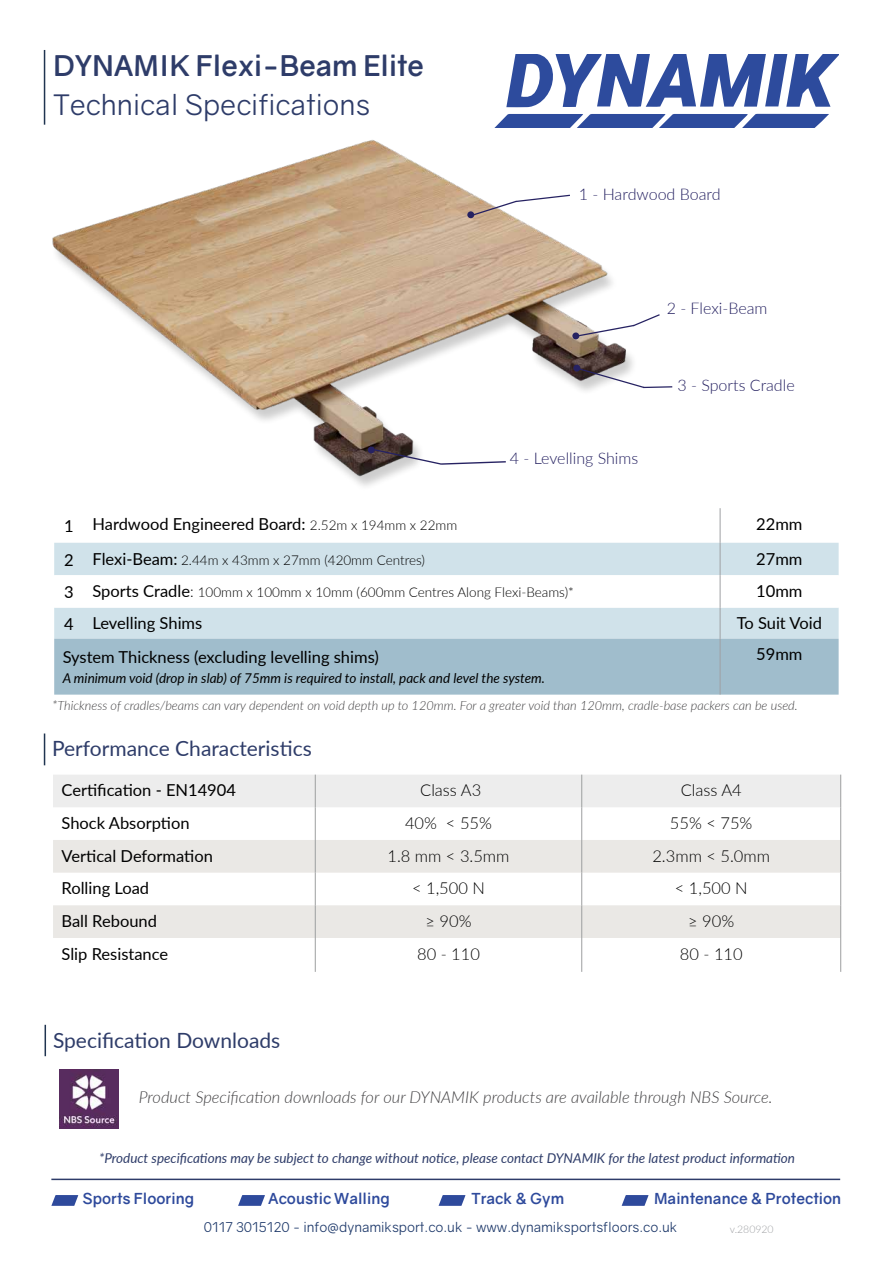
<style>
.page{position:relative;width:893px;height:1263px;background:#fff}
.page>*{position:absolute;margin:0;border:0;box-sizing:border-box;transform-origin:0 0}
.t1{font:28.5px "Gravity";color:#2e3c69}
.t2{font:700 28.5px "Gravity";color:#2e3c69}
.t3{font:21px "Lato";color:#2e3c69}
.t4{font:16.5px "Lato";color:#000}
.t5{font:300 16.5px "Lato";color:#000}
.t6{font:italic 300 16.5px "Lato";color:#414042}
.t7{font:300 16.05px "Lato";color:#262262}
.t8{font:700 15.15px "Gravity";color:#2e4a9c}
.t9{font:13.65px "Gravity";color:#1f3a6b}
.t10{font:italic 13.5px "Lato";color:#2e3c69}
.t11{font:300 13.5px "Lato";color:#000}
.t12{font:italic 13.5px "Lato";color:#000}
.t13{font:italic 300 12.75px "Lato";color:#414042}
.t14{font:300 10.5px "Lato";color:#9fa1a4}
.s1{font-weight:300;font-size:13.5px}
.s2{font-weight:400;font-size:16.5px}
.s3{font-size:15px}
.s4{font-size:13.5px}
</style>
<div class="page">
<hr style="left:51px;top:1178px;width:789px;height:2px;background:#2e3c69">
<svg style="left:51px;top:1195px;width:27px;height:11px"></svg>
<svg style="left:622px;top:1195px;width:26px;height:11px"></svg>
<svg style="left:439px;top:1195px;width:26px;height:11px"></svg>
<svg style="left:238px;top:1195px;width:27px;height:11px"></svg>
<svg style="left:506px;top:54px;width:333px;height:53px"></svg>
<svg style="left:494px;top:114px;width:335px;height:14px;background:#435ea7"></svg>
<img style="left:52px;top:140px;width:621px;height:346px">
<hr style="left:44px;top:733px;width:1px;height:32px;background:#1f3450">
<hr style="left:44px;top:50px;width:1px;height:75px;background:#1f3450">
<svg style="left:572px;top:314px;width:88px;height:26px"></svg>
<svg style="left:573px;top:364px;width:99px;height:24px"></svg>
<div style="left:53px;top:775px;width:787px;height:32px;background:#ededed"></div>
<svg style="left:53px;top:840px;width:787px;height:98px;fill:#eae8e5"></svg>
<hr style="left:581px;top:775px;width:1px;height:32px;background:#9d9fa0">
<hr style="left:840px;top:775px;width:1px;height:32px;background:#9d9fa0">
<hr style="left:581px;top:807px;width:1px;height:33px;background:#9d9fa0">
<hr style="left:840px;top:807px;width:1px;height:33px;background:#9d9fa0">
<hr style="left:581px;top:840px;width:1px;height:33px;background:#9d9fa0">
<hr style="left:840px;top:840px;width:1px;height:33px;background:#9d9fa0">
<hr style="left:581px;top:873px;width:1px;height:32px;background:#9d9fa0">
<hr style="left:840px;top:873px;width:1px;height:32px;background:#9d9fa0">
<hr style="left:581px;top:905px;width:1px;height:33px;background:#9d9fa0">
<hr style="left:840px;top:905px;width:1px;height:33px;background:#9d9fa0">
<hr style="left:581px;top:938px;width:1px;height:34px;background:#9d9fa0">
<hr style="left:840px;top:938px;width:1px;height:34px;background:#9d9fa0">
<hr style="left:315px;top:775px;width:1px;height:32px;background:#9d9fa0">
<hr style="left:315px;top:807px;width:1px;height:33px;background:#9d9fa0">
<hr style="left:315px;top:840px;width:1px;height:33px;background:#9d9fa0">
<hr style="left:315px;top:873px;width:1px;height:32px;background:#9d9fa0">
<hr style="left:315px;top:905px;width:1px;height:33px;background:#9d9fa0">
<hr style="left:315px;top:938px;width:1px;height:34px;background:#9d9fa0">
<div style="left:467px;top:211px;width:7px;height:7px;background:#262262;border-radius:50%"></div>
<svg style="left:473px;top:195px;width:97px;height:20px"></svg>
<svg style="left:367px;top:446px;width:139px;height:19px"></svg>
<svg style="left:55px;top:508px;width:783px;height:35px"></svg>
<div style="left:54px;top:543px;width:785px;height:96px;background:#d0e2ea"></div>
<svg style="left:54px;top:575px;width:785px;height:33px"></svg>
<div style="left:54px;top:639px;width:785px;height:56px;background:#a0bdcc"></div>
<hr style="left:720px;top:508px;width:1px;height:35px;background:#9fa1a4">
<hr style="left:720px;top:543px;width:1px;height:32px;background:#9fa1a4">
<hr style="left:720px;top:575px;width:1px;height:33px;background:#9fa1a4">
<hr style="left:720px;top:608px;width:1px;height:31px;background:#9fa1a4">
<hr style="left:720px;top:639px;width:1px;height:56px;background:#9fa1a4">
<img style="left:60px;top:1069px;width:59px;height:59px">
<hr style="left:45px;top:1025px;width:1px;height:31px;background:#1f3450">
<h1 class="t2" style="left:53px;top:48px;width:372px">DYNAMIK Flexi-Beam Elite</h1>
<h1 class="t1" style="left:53px;top:87px;width:318px">Technical Specifications</h1>
<p class="t7" style="left:579px;top:183px;width:143px">1 - Hardwood Board</p>
<p class="t7" style="left:667px;top:297px;width:102px">2 - Flexi-Beam</p>
<p class="t7" style="left:510px;top:447px;width:130px">4 - Levelling Shims</p>
<p class="t7" style="left:677px;top:374px;width:119px">3 - Sports Cradle</p>
<p class="t4" style="left:64px;top:512px;width:394px">1 Hardwood Engineered Board: <span class="s1">2.52m x 194mm x 22mm</span></p>
<p class="t4" style="left:756px;top:512px;width:48px">22mm</p>
<p class="t11" style="left:64px;top:550px;width:362px"><span class="s2">2 Flexi-Beam:</span> 2.44m x 43mm x 27mm (420mm Centres)</p>
<p class="t4" style="left:756px;top:547px;width:48px">27mm</p>
<p class="t11" style="left:64px;top:583px;width:511px"><span class="s2">3 Sports Cradle</span><span class="s3">:</span> 100mm x 100mm x 10mm (600mm Centres Along Flexi-Beams)*</p>
<p class="t4" style="left:756px;top:579px;width:48px">10mm</p>
<p class="t4" style="left:64px;top:612px;width:140px">4 Levelling Shims</p>
<p class="t4" style="left:737px;top:612px;width:87px">To Suit Void</p>
<p class="t4" style="left:63px;top:646px;width:318px">System Thickness (excluding levelling shims)</p>
<p class="t12" style="left:63px;top:669px;width:484px">A minimum void (drop in slab) of 75mm is required to install, pack and level the system.</p>
<p class="t4" style="left:756px;top:643px;width:48px">59mm</p>
<p class="t13" style="left:52px;top:696px;width:747px"><span class="s4">*</span>Thickness of cradles/beams can vary dependent on void depth up to 120mm. For a greater void than 120mm, cradle-base packers can be used.</p>
<p class="t3" style="left:52px;top:733px;width:261px">Performance Characteristics</p>
<p class="t4" style="left:62px;top:779px;width:176px">Certification - EN14904</p>
<p class="t5" style="left:420px;top:779px;width:63px">Class A3</p>
<p class="t5" style="left:681px;top:779px;width:63px">Class A4</p>
<p class="t4" style="left:62px;top:811px;width:130px">Shock Absorption</p>
<p class="t5" style="left:405px;top:812px;width:88px">40% &lt; 55%</p>
<p class="t5" style="left:670px;top:812px;width:84px">55% &lt; 75%</p>
<p class="t4" style="left:62px;top:844px;width:153px">Vertical Deformation</p>
<p class="t5" style="left:387px;top:844px;width:124px">1.8 mm &lt; 3.5mm</p>
<p class="t5" style="left:652px;top:844px;width:119px">2.3mm &lt; 5.0mm</p>
<p class="t4" style="left:62px;top:877px;width:89px">Rolling Load</p>
<p class="t5" style="left:412px;top:877px;width:74px">&lt; 1,500 N</p>
<p class="t5" style="left:675px;top:877px;width:74px">&lt; 1,500 N</p>
<p class="t4" style="left:62px;top:909px;width:97px">Ball Rebound</p>
<p class="t5" style="left:425px;top:910px;width:48px">≥ 90%</p>
<p class="t5" style="left:688px;top:910px;width:48px">≥ 90%</p>
<p class="t4" style="left:62px;top:942px;width:108px">Slip Resistance</p>
<p class="t5" style="left:417px;top:942px;width:64px">80 - 110</p>
<p class="t5" style="left:680px;top:942px;width:64px">80 - 110</p>
<p class="t3" style="left:53px;top:1025px;width:229px">Specification Downloads</p>
<p class="t6" style="left:139px;top:1085px;width:635px">Product Specification downloads for our DYNAMIK products are available through NBS Source.</p>
<p class="t10" style="left:99px;top:1149px;width:698px">*Product specifications may be subject to change without notice, please contact DYNAMIK for the latest product information</p>
<p class="t8" style="left:83px;top:1189px;width:113px">Sports Flooring</p>
<p class="t8" style="left:268px;top:1189px;width:123px">Acoustic Walling</p>
<p class="t8" style="left:471px;top:1189px;width:94px">Track &amp; Gym</p>
<p class="t8" style="left:654px;top:1189px;width:189px">Maintenance &amp; Protection</p>
<p class="t9" style="left:204px;top:1219px;width:475px">0117 3015120 - info@dynamiksport.co.uk - www.dynamiksportsfloors.co.uk</p>
<p class="t14" style="left:730px;top:1222px;width:45px">v.280920</p>
</div>
